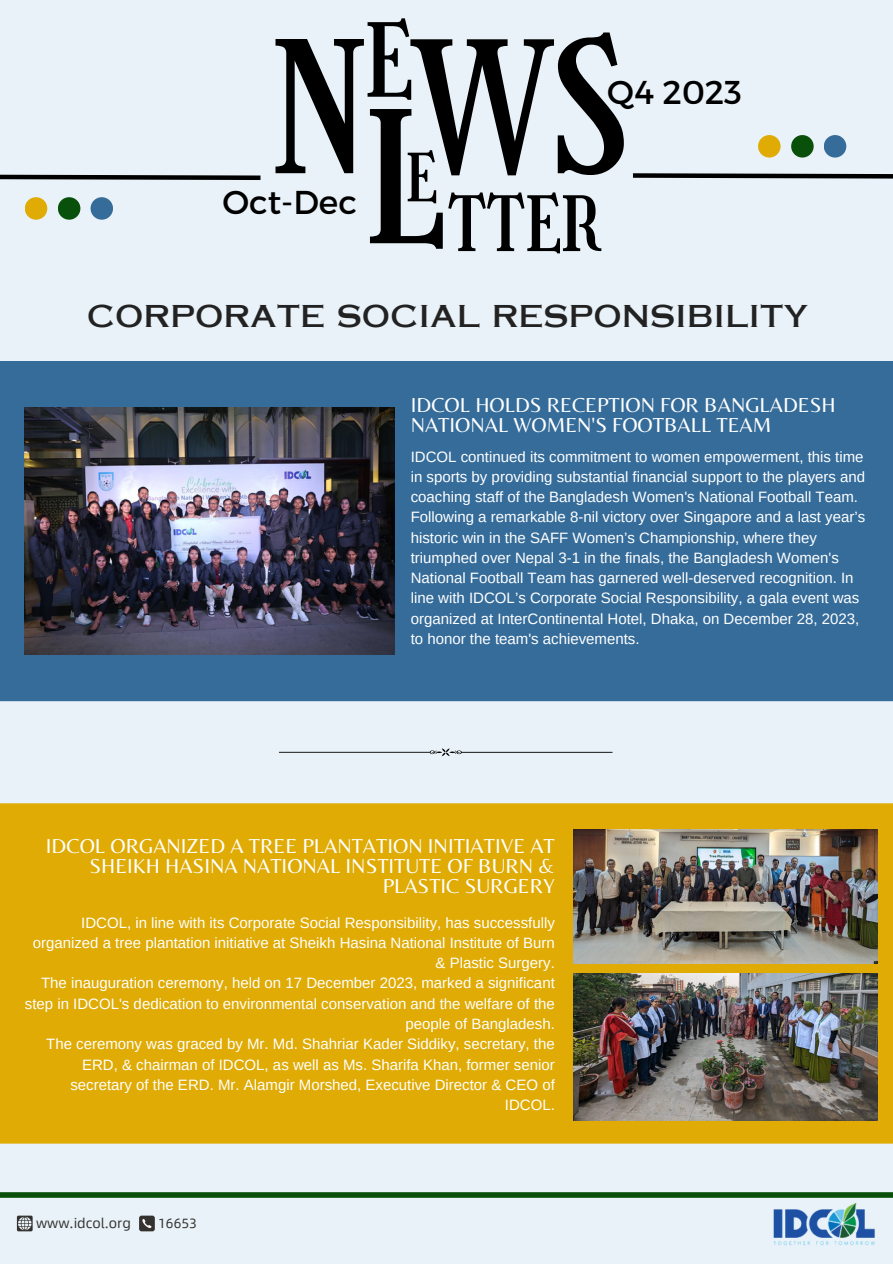
<style>
.page{position:relative;width:893px;height:1264px;background:#fff}
.page>*{position:absolute;margin:0;border:0;box-sizing:border-box;transform-origin:0 0}
.t1{font:178.8px "Girassol";color:#000}
.t2{font:178.5px "Girassol";color:#000}
.t3{font:99.45px "Girassol";color:#000}
.t4{font:74.4px "Girassol";color:#000}
.t5{font:64.8px "Girassol";color:#000}
.t6{font:33px "Montserrat";color:#000}
.t7{font:30px "Copperplate Gothic LT Pro 31 AB";color:#222}
.t8{font:21px/20.2px "Belleza";color:#fff}
.t9{font:15px/20.2px "Arimo";color:#fff;text-align:right}
.t10{font:13.5px "Alibaba Sans";color:#34312f}
.s1{font-size:178.8px}
</style>
<div class="page">
<div style="left:0;top:0;width:892px;height:1263px;background:#e8f2f8"></div>
<svg style="left:0;top:174px;width:261px;height:6px"></svg>
<svg style="left:633px;top:173px;width:259px;height:6px"></svg>
<div style="left:758px;top:135px;width:22px;height:22px;background:#dfab04;border-radius:50%"></div>
<div style="left:791px;top:135px;width:22px;height:22px;background:#09500a;border-radius:50%"></div>
<div style="left:823px;top:135px;width:23px;height:22px;background:#356c9a;border-radius:50%"></div>
<div style="left:25px;top:197px;width:22px;height:23px;background:#dfab04;border-radius:50%"></div>
<div style="left:58px;top:197px;width:22px;height:23px;background:#09500a;border-radius:50%"></div>
<div style="left:90px;top:197px;width:23px;height:23px;background:#356c9a;border-radius:50%"></div>
<div style="left:0;top:1192px;width:892px;height:5px;background:#09500a"></div>
<img style="left:770px;top:1197px;width:107px;height:49px">
<div style="left:0;top:361px;width:892px;height:340px;background:#356c9a"></div>
<svg style="left:279px;top:748px;width:333px;height:8px"></svg>
<div style="left:0;top:803px;width:892px;height:340px;background:#dfab04"></div>
<img style="left:573px;top:829px;width:304px;height:134px">
<img style="left:573px;top:973px;width:304px;height:147px">
<img style="left:25px;top:408px;width:369px;height:246px">
<svg style="left:17px;top:1215px;width:16px;height:16px"></svg>
<div style="left:139px;top:1215px;width:16px;height:16px;background:#34312f;border-radius:2px"></div>
<svg style="left:142px;top:1219px;width:10px;height:9px"></svg>
<p class="t3" style="left:364px;top:3px;width:50px">E</p>
<p class="t1" style="left:364px;top:74px;width:82px">L</p>
<p class="t2" style="left:274px;top:5px;width:355px"><span class="s1">N</span>WS</p>
<p class="t6" style="left:607px;top:71px;width:136px">Q4 2023</p>
<p class="t5" style="left:406px;top:140px;width:33px">E</p>
<p class="t6" style="left:222px;top:181px;width:136px">Oct-Dec</p>
<p class="t4" style="left:447px;top:181px;width:154px">TTER</p>
<p class="t7" style="left:87px;top:305px;width:723px">CORPORATE SOCIAL RESPONSIBILITY</p>
<p class="t8" style="left:411px;top:394px;width:426px">IDCOL HOLDS RECEPTION FOR BANGLADESH<br>NATIONAL WOMEN'S FOOTBALL TEAM</p>
<p class="t9" style="left:411px;top:446px;width:456px;text-align:justify">IDCOL continued its commitment to women empowerment, this time in sports by providing substantial financial support to the players and coaching staff of the Bangladesh Women's National Football Team.</p>
<p class="t9" style="left:411px;top:507px;width:456px;text-align:left">Following a remarkable 8-nil victory over Singapore and a last year’s historic win in the SAFF Women’s Championship, where they triumphed over Nepal 3-1 in the finals, the Bangladesh Women's National Football Team has garnered well-deserved recognition. In line with IDCOL’s Corporate Social Responsibility, a gala event was organized at InterContinental Hotel, Dhaka, on December 28, 2023, to honor the team's achievements.</p>
<p class="t8" style="left:46px;top:835px;width:510px;text-align:right">IDCOL ORGANIZED A TREE PLANTATION INITIATIVE AT<br>SHEIKH HASINA NATIONAL INSTITUTE OF BURN &amp;<br>PLASTIC SURGERY</p>
<p class="t9" style="left:33px;top:912px;width:523px">IDCOL, in line with its Corporate Social Responsibility, has successfully organized a tree plantation initiative at Sheikh Hasina National Institute of Burn &amp; Plastic Surgery.</p>
<p class="t9" style="left:25px;top:973px;width:531px">The inauguration ceremony, held on 17 December 2023, marked a significant step in IDCOL's dedication to environmental conservation and the welfare of the people of Bangladesh.</p>
<p class="t9" style="left:46px;top:1033px;width:510px">The ceremony was graced by Mr. Md. Shahriar Kader Siddiky, secretary, the ERD, &amp; chairman of IDCOL, as well as Ms. Sharifa Khan, former senior secretary of the ERD. Mr. Alamgir Morshed, Executive Director &amp; CEO of IDCOL.</p>
<p class="t10" style="left:36px;top:1211px;width:96px">www.idcol.org</p>
<p class="t10" style="left:158px;top:1212px;width:40px">16653</p>
</div>
